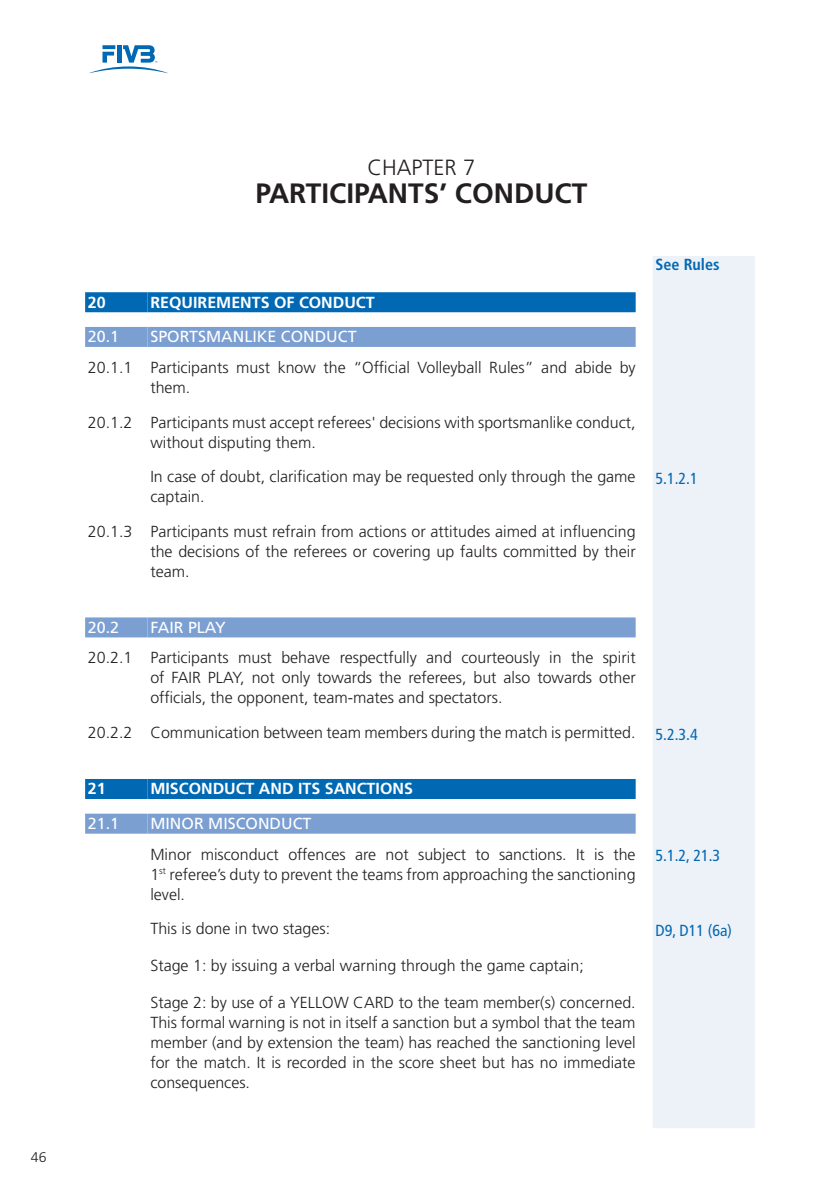
<style>
.page{position:relative;width:840px;height:1191px;background:#fff}
.page>*{position:absolute;margin:0;border:0;box-sizing:border-box;transform-origin:0 0}
.t1{font:700 28px "Frutiger LT Std";color:#231f20}
.t2{font:300 22px "Frutiger LT Std";color:#231f20}
.t3{font:300 16px/20px "Frutiger LT Std";color:#231f20;text-align:justify}
.t4{font:16px "Frutiger LT Std";color:#fff}
.t5{font:700 16px "Frutiger";color:#fff}
.t6{font:condensed 16px "Frutiger LT Std";color:#0168b3}
.t7{font:700 condensed 16px "Frutiger LT Std";color:#0168b3}
.t8{font:300 14px "Frutiger LT Std";color:#231f20}
.s1{font-weight:400;font-stretch:condensed;color:#0168b3}
</style>
<div class="page">
<div style="left:653px;top:256px;width:101px;height:872px;background:#edf1f8"></div>
<div style="left:85px;top:292px;width:62px;height:20px;background:#0168b3"></div>
<div style="left:147px;top:292px;width:488px;height:20px;background:#0168b3"></div>
<div style="left:85px;top:327px;width:62px;height:20px;background:#7c9fd2"></div>
<div style="left:147px;top:327px;width:488px;height:20px;background:#7c9fd2"></div>
<div style="left:85px;top:617px;width:62px;height:20px;background:#7c9fd2"></div>
<div style="left:147px;top:617px;width:488px;height:20px;background:#7c9fd2"></div>
<div style="left:85px;top:779px;width:62px;height:20px;background:#0168b3"></div>
<div style="left:147px;top:779px;width:488px;height:20px;background:#0168b3"></div>
<div style="left:85px;top:813px;width:62px;height:20px;background:#7c9fd2"></div>
<div style="left:147px;top:813px;width:488px;height:20px;background:#7c9fd2"></div>
<svg style="left:89px;top:45px;width:78px;height:28px"></svg>
<p class="t8" style="left:31px;top:1149px;width:17px">46</p>
<h2 class="t2" style="left:367px;top:155px;width:109px">CHAPTER 7</h2>
<h1 class="t1" style="left:255px;top:176px;width:333px">PARTICIPANTS’ CONDUCT</h1>
<p class="t7" style="left:655px;top:255px;width:66px">See Rules</p>
<p class="t5" style="left:88px;top:293px;width:19px">20</p>
<p class="t5" style="left:150px;top:293px;width:226px">REQUIREMENTS OF CONDUCT</p>
<p class="t4" style="left:88px;top:327px;width:33px">20.1</p>
<p class="t4" style="left:150px;top:327px;width:207px">SPORTSMANLIKE CONDUCT</p>
<p class="t3" style="left:150px;top:358px;width:486px;text-indent:-62px">20.1.1 Participants must know the “Official Volleyball Rules” and abide by them.</p>
<p class="t3" style="left:150px;top:412px;width:486px;text-indent:-62px">20.1.2 Participants must accept referees' decisions with sportsmanlike conduct, without disputing them.</p>
<p class="t3" style="left:150px;top:467px;width:486px">In case of doubt, clarification may be requested only through the game captain.</p>
<p class="t6" style="left:655px;top:469px;width:44px">5.1.2.1</p>
<p class="t3" style="left:150px;top:522px;width:486px;text-indent:-62px">20.1.3 Participants must refrain from actions or attitudes aimed at influencing the decisions of the referees or covering up faults committed by their team.</p>
<p class="t4" style="left:88px;top:618px;width:33px">20.2</p>
<p class="t4" style="left:150px;top:618px;width:77px">FAIR PLAY</p>
<p class="t3" style="left:150px;top:648px;width:486px;text-indent:-62px">20.2.1 Participants must behave respectfully and courteously in the spirit of FAIR PLAY, not only towards the referees, but also towards other officials, the opponent, team-mates and spectators.</p>
<p class="t3" style="left:88px;top:723px;width:611px">20.2.2 Communication between team members during the match is permitted. <span class="s1">5.2.3.4</span></p>
<p class="t5" style="left:88px;top:779px;width:19px">21</p>
<p class="t5" style="left:150px;top:779px;width:264px">MISCONDUCT AND ITS SANCTIONS</p>
<p class="t4" style="left:88px;top:814px;width:33px">21.1</p>
<p class="t4" style="left:150px;top:814px;width:162px">MINOR MISCONDUCT</p>
<p class="t3" style="left:150px;top:844px;width:486px">Minor misconduct offences are not subject to sanctions. It is the 1<sup>st</sup> referee’s duty to prevent the teams from approaching the sanctioning level.</p>
<p class="t6" style="left:655px;top:846px;width:66px">5.1.2, 21.3</p>
<p class="t3" style="left:150px;top:919px;width:181px">This is done in two stages:</p>
<p class="t3" style="left:150px;top:956px;width:434px">Stage 1: by issuing a verbal warning through the game captain;</p>
<p class="t3" style="left:150px;top:993px;width:486px">Stage 2: by use of a YELLOW CARD to the team member(s) concerned.<br>This formal warning is not in itself a sanction but a symbol that the team member (and by extension the team) has reached the sanctioning level for the match. It is recorded in the score sheet but has no immediate consequences.</p>
<p class="t6" style="left:655px;top:921px;width:78px">D9, D11 (6a)</p>
</div>
